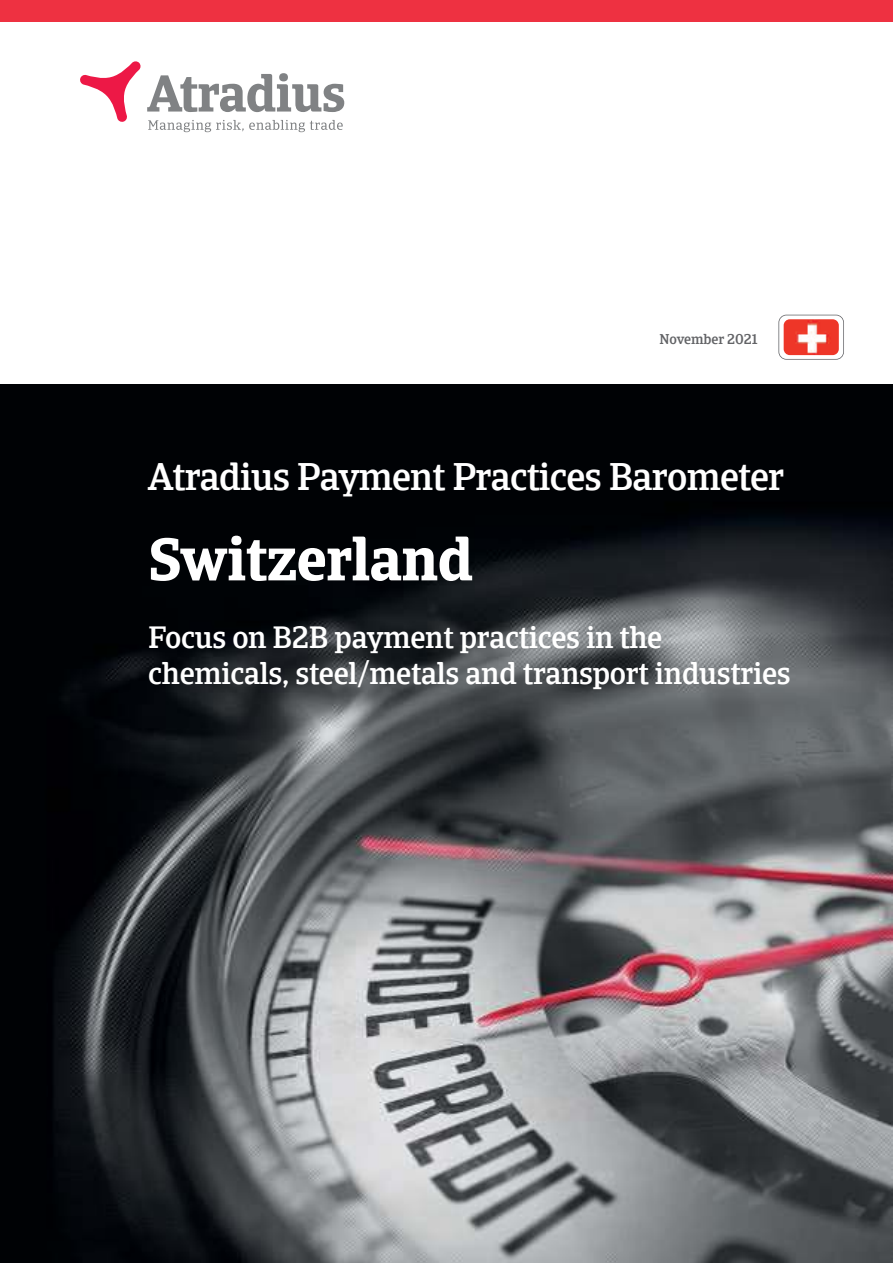
<style>
.page{position:relative;width:893px;height:1263px;background:#fff}
.page>*{position:absolute;margin:0;border:0;box-sizing:border-box;transform-origin:0 0}
.t1{font:700 60px "Catalana";letter-spacing:-.01em;color:#fff}
.t2{font:500 37.5px "Catalana";letter-spacing:-.02em;color:#fff}
.t3{font:500 30px/36px "Catalana";letter-spacing:-.01em;color:#fff}
.t4{font:500 13.8px "Catalana";color:#626366}
</style>
<div class="page">
<img style="left:0;top:384px;width:893px;height:879px">
<div style="left:0;top:0;width:893px;height:21px;background:#ee3141"></div>
<svg style="left:147px;top:73px;width:197px;height:39px"></svg>
<svg style="left:80px;top:61px;width:61px;height:61px"></svg>
<svg style="left:148px;top:120px;width:195px;height:12px"></svg>
<div style="left:778px;top:315px;width:66px;height:45px;border:2px solid #626366;border-radius:8px"></div>
<img style="left:784px;top:319px;width:55px;height:36px;border-radius:6px">
<p class="t4" style="left:660px;top:330px;width:99px">November 2021</p>
<p class="t2" style="left:148px;top:454px;width:638px">Atradius Payment Practices Barometer</p>
<h1 class="t1" style="left:148px;top:522px;width:326px">Switzerland</h1>
<p class="t3" style="left:148px;top:620px;width:644px">Focus on B2B payment practices in the chemicals, steel/metals and transport industries</p>
</div>
